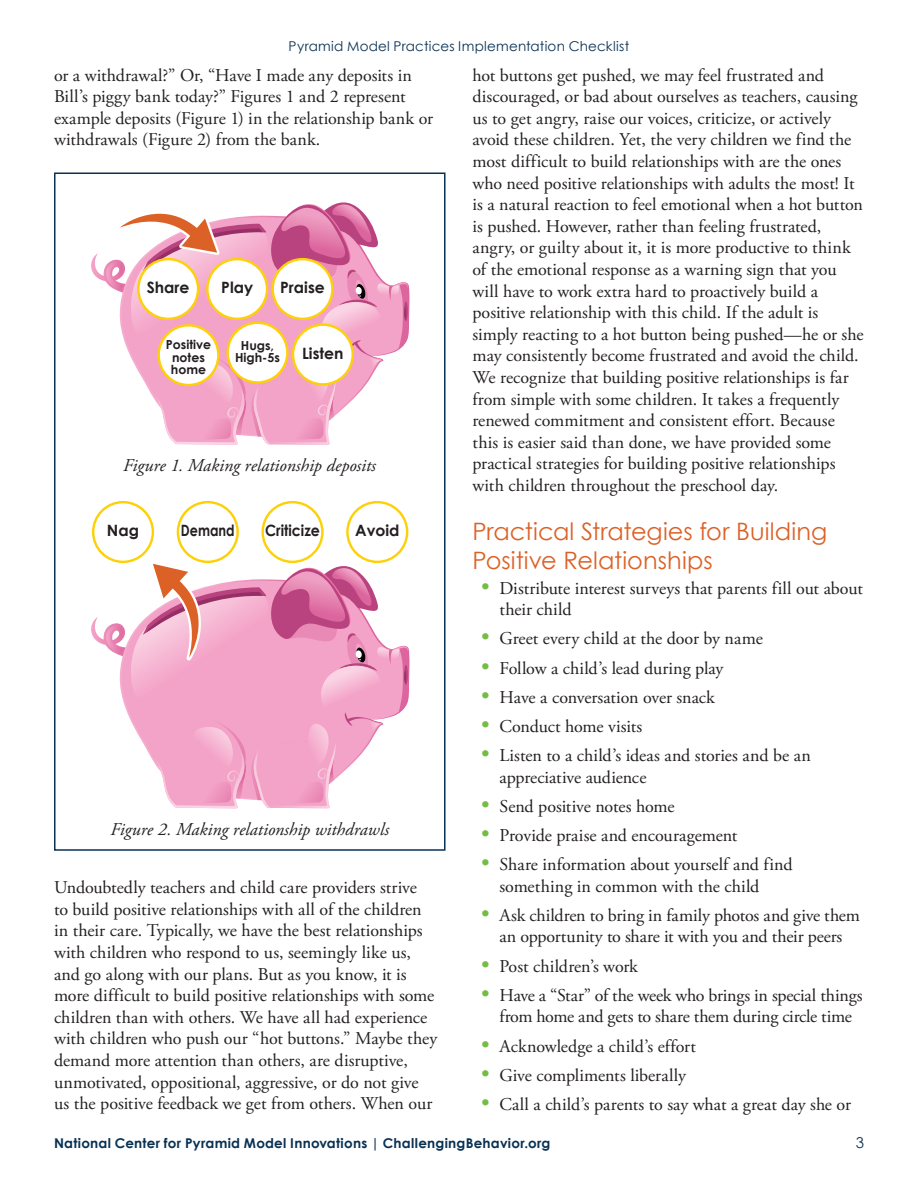
<style>
.page{position:relative;width:918px;height:1188px;background:#fff}
.page>*{position:absolute;margin:0;border:0;box-sizing:border-box;transform-origin:0 0}
.Heading_2{font:24px/28.8px "Century Gothic";letter-spacing:.005em;color:#dc6126}
.Paragraph{font:18px/21.6px "Adobe Garamond Pro";color:#231f20}
.Paragraph-2{font:italic 18px "Adobe Garamond Pro";color:#231f20}
.Image{font:700 15.6px "Century Gothic";color:#231f20}
.Image-2{font:700 15.6px "Century Gothic";color:#231f20;scale:.91 1}
.Image-3{font:700 15.6px "Century Gothic";color:#231f20;scale:.82 1}
.t1{font:15px "Century Gothic";color:#093153}
.t2{font:700 13.5px "Century Gothic";letter-spacing:.02em;color:#093153}
.t3{font:13.5px "Century Gothic";letter-spacing:.015em;color:#093153}
.Image-4{font:700 12.45px/12.5px "Century Gothic";color:#231f20;text-align:center}
.s1{font-family:"Century Gothic";font-size:21px;color:#74bd43}
</style>
<div class="page">
<div style="left:54px;top:172px;width:392px;height:679px;border:2px solid #093153"></div>
<svg style="left:91px;top:202px;width:318px;height:243px"></svg>
<div style="left:92px;top:501px;width:62px;height:62px;border:2px solid #fdd008;border-radius:50%"></div>
<div style="left:177px;top:501px;width:62px;height:62px;border:2px solid #fdd008;border-radius:50%"></div>
<div style="left:261px;top:501px;width:63px;height:62px;border:2px solid #fdd008;border-radius:50%"></div>
<div style="left:346px;top:501px;width:62px;height:62px;border:2px solid #fdd008;border-radius:50%"></div>
<svg style="left:91px;top:561px;width:318px;height:247px"></svg>
<p class="t3" style="left:289px;top:36px;width:342px">Pyramid Model Practices Implementation Checklist</p>
<p class="Paragraph" style="left:54px;top:65px;width:381px">or a withdrawal?” Or, “Have I made any deposits in Bill’s piggy bank today?” Figures 1 and 2 represent example deposits (Figure 1) in the relationship bank or withdrawals (Figure 2) from the bank.</p>
<p class="Paragraph" style="left:472px;top:65px;width:393px">hot buttons get pushed, we may feel frustrated and discouraged, or bad about ourselves as teachers, causing us to get angry, raise our voices, criticize, or actively avoid these children. Yet, the very children we find the most difficult to build relationships with are the ones who need positive relationships with adults the most! It is a natural reaction to feel emotional when a hot button is pushed. However, rather than feeling frustrated, angry, or guilty about it, it is more productive to think of the emotional response as a warning sign that you will have to work extra hard to proactively build a positive relationship with this child. If the adult is simply reacting to a hot button being pushed—he or she may consistently become frustrated and avoid the child.<br>We recognize that building positive relationships is far from simple with some children. It takes a frequently renewed commitment and consistent effort. Because this is easier said than done, we have provided some practical strategies for building positive relationships with children throughout the preschool day.</p>
<h2 class="Heading_2" style="left:472px;top:517px;width:356px">Practical Strategies for Building<br>Positive Relationships</h2>
<p class="Paragraph" style="left:500px;top:578px;width:365px;text-indent:-20px"><span class="s1">•</span> Distribute interest surveys that parents fill out about their child</p>
<p class="Paragraph" style="left:479px;top:629px;width:285px"><span class="s1">•</span> Greet every child at the door by name</p>
<p class="Paragraph" style="left:479px;top:658px;width:246px"><span class="s1">•</span> Follow a child’s lead during play</p>
<p class="Paragraph" style="left:479px;top:687px;width:237px"><span class="s1">•</span> Have a conversation over snack</p>
<p class="Paragraph" style="left:479px;top:716px;width:165px"><span class="s1">•</span> Conduct home visits</p>
<p class="Paragraph" style="left:500px;top:745px;width:313px;text-indent:-20px"><span class="s1">•</span> Listen to a child’s ideas and stories and be an appreciative audience</p>
<p class="Paragraph" style="left:479px;top:796px;width:197px"><span class="s1">•</span> Send positive notes home</p>
<p class="Paragraph" style="left:479px;top:825px;width:260px"><span class="s1">•</span> Provide praise and encouragement</p>
<p class="Paragraph" style="left:500px;top:854px;width:295px;text-indent:-20px"><span class="s1">•</span> Share information about yourself and find something in common with the child</p>
<p class="Paragraph" style="left:479px;top:905px;width:382px;text-align:center"><span class="s1">•</span> Ask children to bring in family photos and give them an opportunity to share it with you and their peers</p>
<p class="Paragraph" style="left:479px;top:956px;width:160px"><span class="s1">•</span> Post children’s work</p>
<p class="Paragraph" style="left:479px;top:985px;width:385px;text-align:center"><span class="s1">•</span> Have a “Star” of the week who brings in special things from home and gets to share them during circle time</p>
<p class="Paragraph" style="left:479px;top:1036px;width:218px"><span class="s1">•</span> Acknowledge a child’s effort</p>
<p class="Paragraph" style="left:479px;top:1065px;width:208px"><span class="s1">•</span> Give compliments liberally</p>
<p class="Paragraph" style="left:479px;top:1094px;width:373px"><span class="s1">•</span> Call a child’s parents to say what a great day she or</p>
<p class="Image" style="left:147px;top:276px;width:44px">Share</p>
<p class="Image" style="left:221px;top:276px;width:33px">Play</p>
<p class="Image" style="left:280px;top:276px;width:46px">Praise</p>
<p class="Image-4" style="left:166px;top:338px;width:47px">Positive notes home</p>
<p class="Image-4" style="left:235px;top:339px;width:46px">Hugs,<br>High-5s</p>
<p class="Image" style="left:302px;top:341px;width:43px">Listen</p>
<p class="Paragraph-2" style="left:123px;top:455px;width:254px">Figure 1. Making relationship deposits</p>
<p class="Image" style="left:107px;top:519px;width:34px">Nag</p>
<p class="Image-3" style="left:181px;top:519px;width:67px">Demand</p>
<p class="Image-2" style="left:265px;top:519px;width:62px">Criticize</p>
<p class="Image" style="left:355px;top:519px;width:46px">Avoid</p>
<p class="Paragraph-2" style="left:110px;top:818px;width:280px">Figure 2. Making relationship withdrawls</p>
<p class="Paragraph" style="left:54px;top:877px;width:385px">Undoubtedly teachers and child care providers strive<br>to build positive relationships with all of the children in their care. Typically, we have the best relationships with children who respond to us, seemingly like us, and go along with our plans. But as you know, it is more difficult to build positive relationships with some children than with others. We have all had experience with children who push our “hot buttons.” Maybe they demand more attention than others, are disruptive, unmotivated, oppositional, aggressive, or do not give us the positive feedback we get from others. When our</p>
<p class="t2" style="left:54px;top:1132px;width:498px">National Center for Pyramid Model Innovations | ChallengingBehavior.org</p>
<p class="t1" style="left:856px;top:1132px;width:10px">3</p>
</div>
